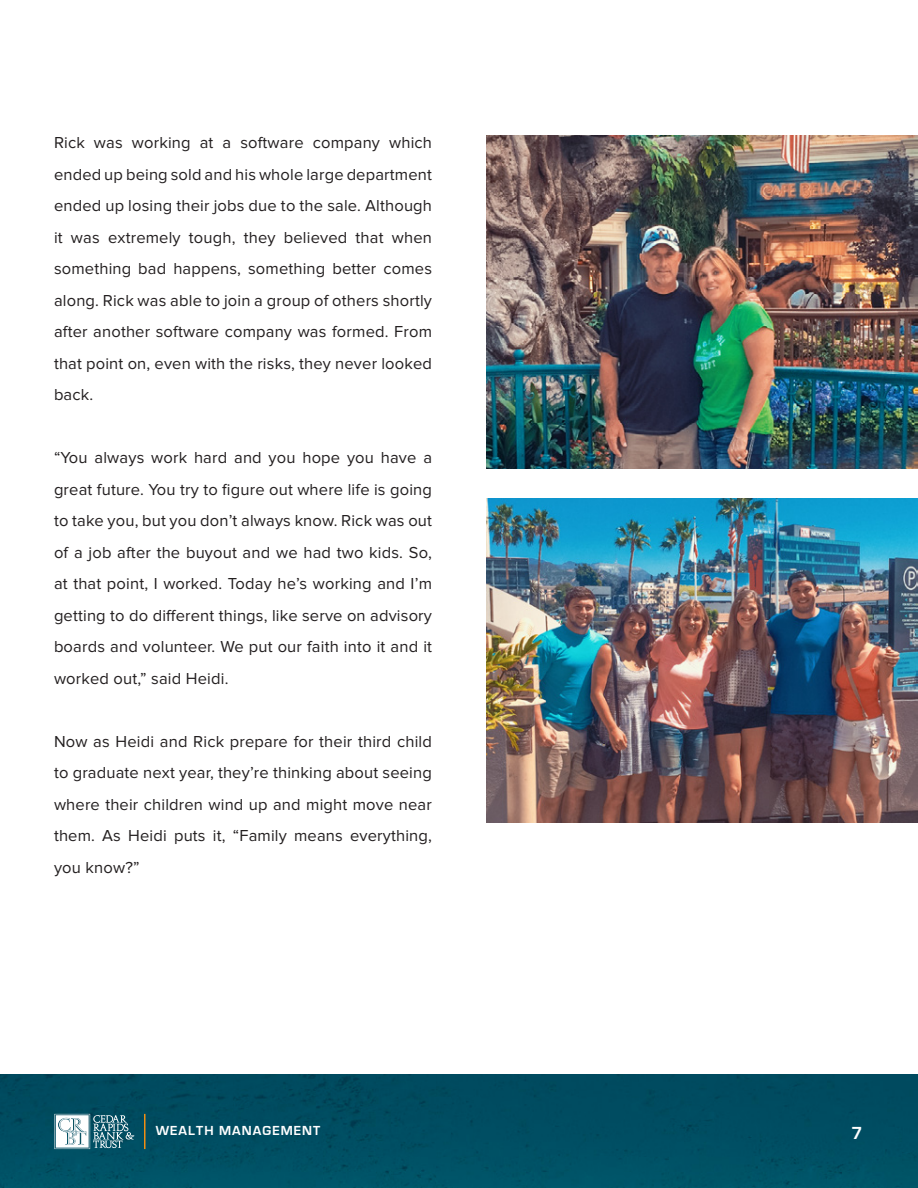
<style>
.page{position:relative;width:918px;height:1188px;background:#fff}
.page>*{position:absolute;margin:0;border:0;box-sizing:border-box;transform-origin:0 0}
.t1{font:700 18px "Eurostile";color:#fff}
.t2{font:16.5px/31.5px "Proxima Nova";letter-spacing:.01em;color:#231f20;text-align:justify}
.t3{font:700 13.5px "Eurostile";letter-spacing:.08em;color:#fff}
</style>
<div class="page">
<img style="left:0;top:1075px;width:918px;height:113px">
<svg style="left:54px;top:1114px;width:80px;height:35px"></svg>
<hr style="left:144px;top:1114px;width:2px;height:35px;background:#f08e14">
<img style="left:486px;top:135px;width:432px;height:334px">
<img style="left:486px;top:499px;width:432px;height:324px">
<p class="t2" style="left:54px;top:127px;width:380px">Rick was working at a software company which ended up being sold and his whole large department ended up losing their jobs due to the sale. Although it was extremely tough, they believed that when something bad happens, something better comes along. Rick was able to join a group of others shortly after another software company was formed. From that point on, even with the risks, they never looked back.</p>
<p class="t2" style="left:54px;top:442px;width:380px">“You always work hard and you hope you have a great future. You try to figure out where life is going to take you, but you don’t always know. Rick was out of a job after the buyout and we had two kids. So, at that point, I worked. Today he’s working and I’m getting to do different things, like serve on advisory boards and volunteer. We put our faith into it and it worked out,” said Heidi.</p>
<p class="t2" style="left:54px;top:726px;width:380px">Now as Heidi and Rick prepare for their third child to graduate next year, they’re thinking about seeing where their children wind up and might move near them. As Heidi puts it, “Family means everything, you know?”</p>
<p class="t3" style="left:156px;top:1123px;width:166px">WEALTH MANAGEMENT</p>
<p class="t1" style="left:851px;top:1124px;width:13px">7</p>
</div>
